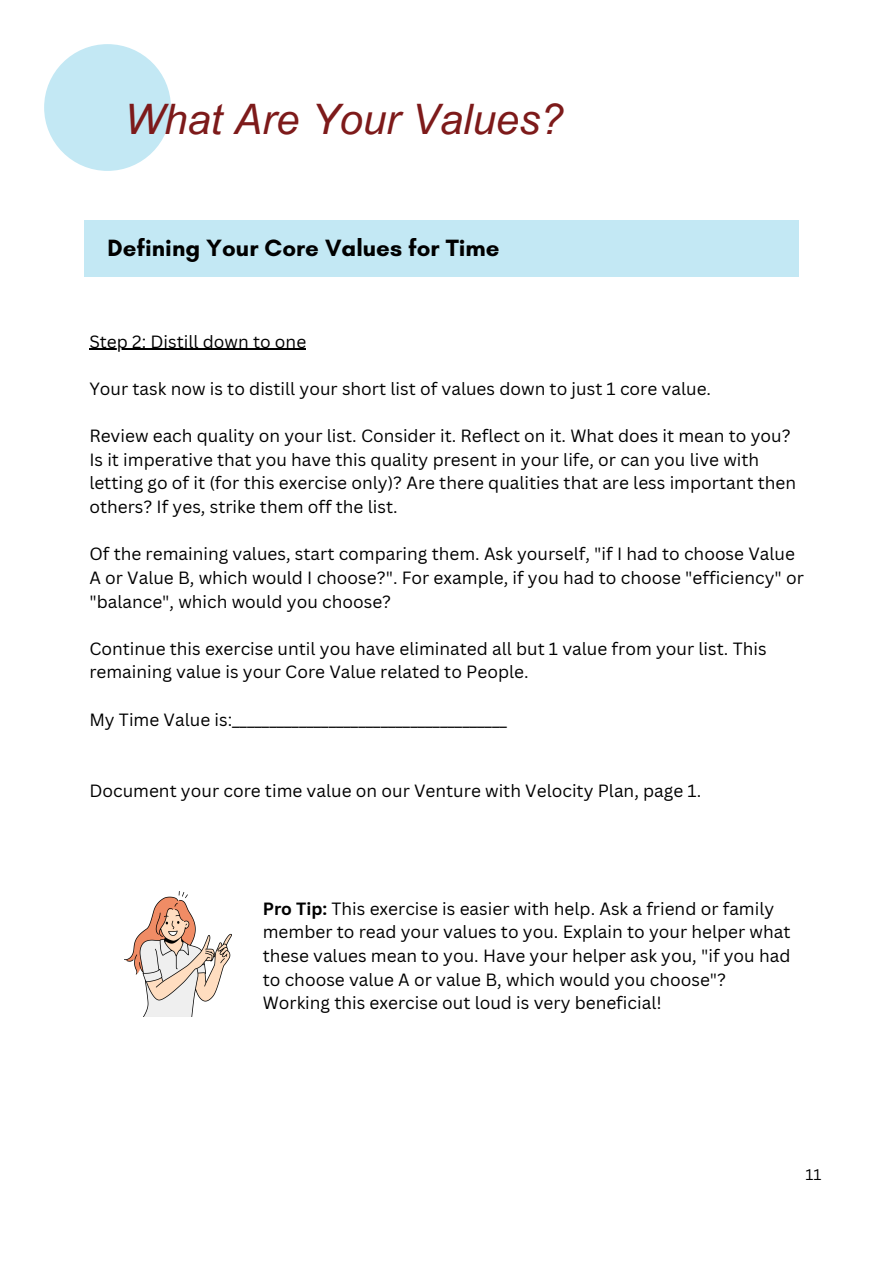
<style>
.page{position:relative;width:893px;height:1264px;background:#fff}
.page>*{position:absolute;margin:0;border:0;box-sizing:border-box;transform-origin:0 0}
.t1{font:italic 42px "Arial MT Pro";color:#7d1a1a}
.t2{font:700 24px "Glacial Indifference";color:#000}
.t3{font:17.25px/23.7px "Canva Sans";color:#000}
.t4{font:15px "Canva Sans";color:#000}
.s1{font-weight:700}
</style>
<div class="page">
<div style="left:44px;top:44px;width:127px;height:127px;background:#c3e8f4;border-radius:50%"></div>
<div style="left:85px;top:220px;width:714px;height:56px;background:#c3e8f4"></div>
<hr style="left:89px;top:348px;width:217px;height:2px;background:#000">
<img style="left:124px;top:891px;width:107px;height:125px">
<p class="t1" style="left:124px;top:103px;width:440px">What Are Your Values?</p>
<p class="t2" style="left:107px;top:233px;width:393px">Defining Your Core Values for Time</p>
<h1 class="t3" style="left:89px;top:329px;width:218px">Step 2: Distill down to one</h1>
<h2 class="t3" style="left:89px;top:376px;width:623px">Your task now is to distill your short list of values down to just 1 core value.</h2>
<p class="t3" style="left:89px;top:423px;width:708px">Review each quality on your list. Consider it. Reflect on it. What does it mean to you?<br>Is it imperative that you have this quality present in your life, or can you live with letting go of it (for this exercise only)? Are there qualities that are less important then others? If yes, strike them off the list.</p>
<p class="t3" style="left:89px;top:541px;width:716px">Of the remaining values, start comparing them. Ask yourself, "if I had to choose Value<br>A or Value B, which would I choose?". For example, if you had to choose "efficiency" or "balance", which would you choose?</p>
<p class="t3" style="left:89px;top:636px;width:678px">Continue this exercise until you have eliminated all but 1 value from your list. This remaining value is your Core Value related to People.</p>
<p class="t3" style="left:89px;top:707px;width:419px">My Time Value is:_____________________________________</p>
<p class="t3" style="left:89px;top:778px;width:613px">Document your core time value on our Venture with Velocity Plan, page 1.</p>
<p class="t3" style="left:263px;top:896px;width:513px"><span class="s1">Pro Tip:</span> This exercise is easier with help. Ask a friend or family</p>
<p class="t3" style="left:263px;top:919px;width:529px">member to read your values to you. Explain to your helper what</p>
<p class="t3" style="left:263px;top:943px;width:529px">these values mean to you. Have your helper ask you, "if you had</p>
<p class="t3" style="left:263px;top:967px;width:465px">to choose value A or value B, which would you choose"?</p>
<p class="t3" style="left:263px;top:990px;width:400px">Working this exercise out loud is very beneficial!</p>
<p class="t4" style="left:805px;top:1163px;width:17px">11</p>
</div>
